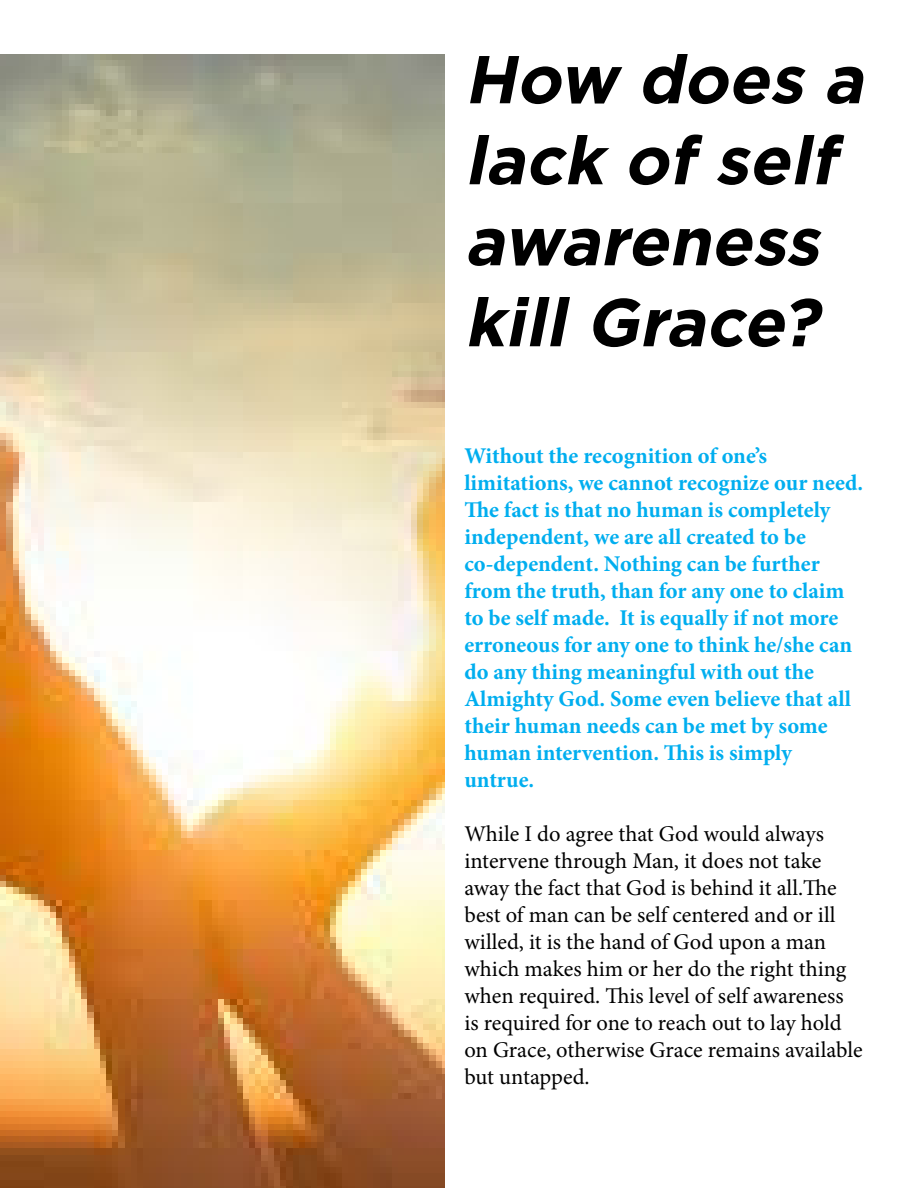
<style>
.page{position:relative;width:918px;height:1188px;background:#fff}
.page>*{position:absolute;margin:0;border:0;box-sizing:border-box;transform-origin:0 0}
.t1{font:italic 700 67.5px/81px "Gotham";color:#000}
.t2{font:700 22.5px/27px "Minion Pro";color:#00aeef}
.t3{font:22.5px/27px "Minion Pro";color:#000}
</style>
<div class="page">
<img style="left:0;top:55px;width:445px;height:1133px">
<h1 class="t1" style="left:464px;top:37px;width:415px">How does a lack of self awareness kill Grace?</h1>
<p class="t2" style="left:464px;top:442px;width:400px">Without the recognition of one’s limitations, we cannot recognize our need.<br>The fact is that no human is completely independent, we are all created to be co-dependent. Nothing can be further from the truth, than for any one to claim to be self made. It is equally if not more erroneous for any one to think he/she can do any thing meaningful with out the Almighty God. Some even believe that all their human needs can be met by some human intervention. This is simply untrue.</p>
<p class="t3" style="left:464px;top:821px;width:400px">While I do agree that God would always intervene through Man, it does not take away the fact that God is behind it all.The best of man can be self centered and or ill willed, it is the hand of God upon a man which makes him or her do the right thing when required. This level of self awareness is required for one to reach out to lay hold on Grace, otherwise Grace remains available but untapped.</p>
</div>
